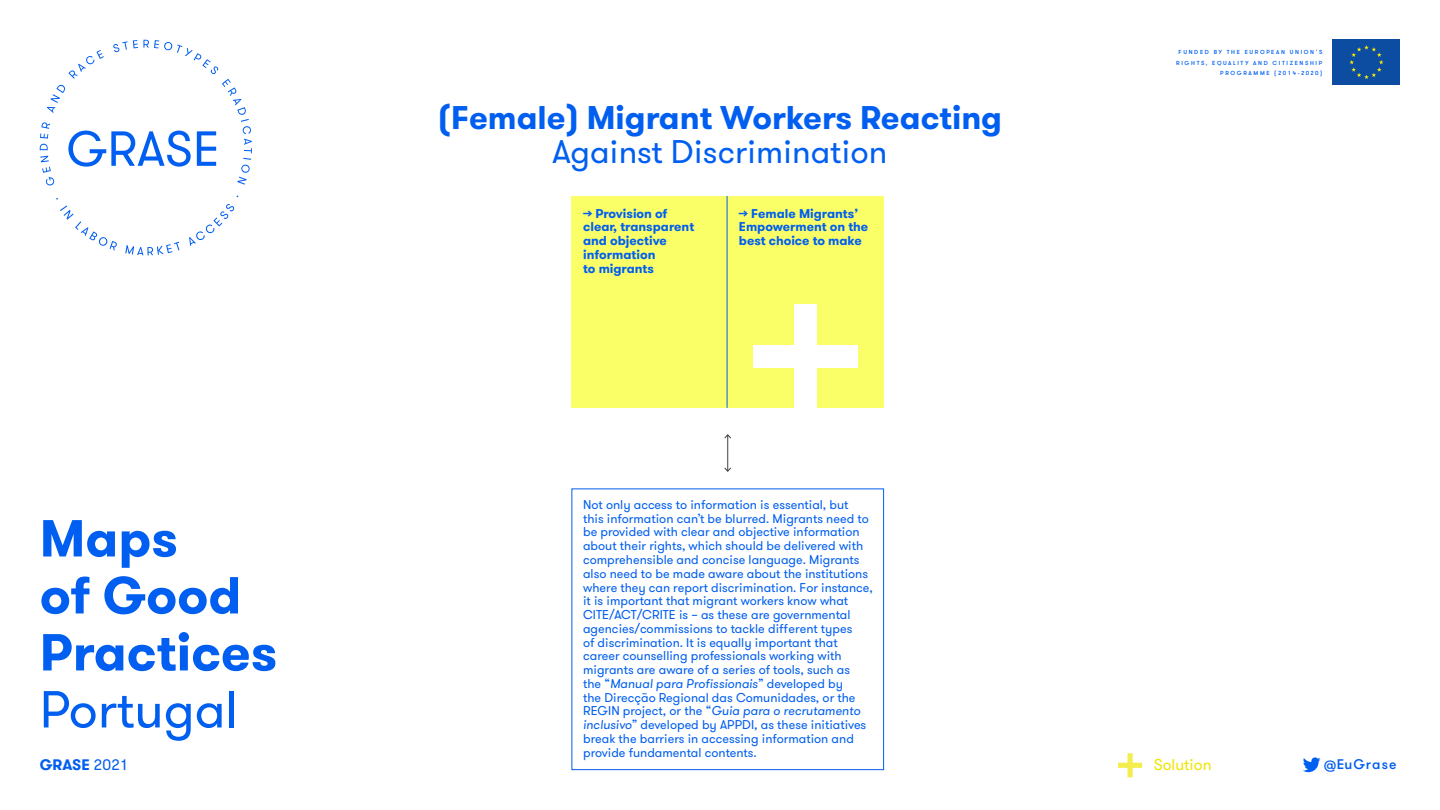
<style>
.page{position:relative;width:1440px;height:810px;background:#fff}
.page>*{position:absolute;margin:0;border:0;box-sizing:border-box;transform-origin:0 0}
.t1{font:700 51.97px "GT Walsheim";color:#005ef0}
.t2{font:51.97px "GT Walsheim";color:#005ef0}
.t3{font:700 32.78px/34.6px "GT Walsheim";color:#005ef0;text-align:center}
.t4{font:15.75px "GT Walsheim";color:#efe600}
.t5{font:700 15.23px "GT Walsheim";color:#005ef0}
.t6{font:500 13.95px "GT Walsheim";letter-spacing:.075em;color:#005ef0}
.t7{font:12.75px/13.7px "GT Walsheim";color:#005ef0}
.t8{font:700 12.75px/13.7px "GT Walsheim";color:#005ef0}
.t9{font:500 5.85px "GT Walsheim";letter-spacing:.285em;color:#005ef0}
.s1{font-weight:400}
.s2{font-style:italic}
</style>
<div class="page">
<div style="left:571px;top:488px;width:313px;height:282px;border:1px solid #005ef0"></div>
<div style="left:571px;top:196px;width:157px;height:212px;background:#fbff67"></div>
<div style="left:728px;top:196px;width:156px;height:212px;background:#fbff67"></div>
<div style="left:754px;top:346px;width:104px;height:22px;background:#fff"></div>
<div style="left:795px;top:305px;width:22px;height:104px;background:#fff"></div>
<hr style="left:727px;top:196px;width:1px;height:212px;background:#005ef0">
<hr style="left:727px;top:435px;width:1px;height:36px;background:#3e3e3f">
<svg style="left:724px;top:467px;width:7px;height:5px"></svg>
<svg style="left:724px;top:434px;width:7px;height:5px"></svg>
<svg style="left:56px;top:198px;width:61px;height:53px"></svg>
<svg style="left:125px;top:242px;width:54px;height:13px"></svg>
<svg style="left:189px;top:204px;width:45px;height:42px"></svg>
<svg style="left:40px;top:40px;width:212px;height:146px"></svg>
<div style="left:1333px;top:40px;width:67px;height:45px;background:#0d4da1"></div>
<svg style="left:1349px;top:45px;width:35px;height:34px"></svg>
<svg style="left:1303px;top:757px;width:17px;height:15px"></svg>
<svg style="left:1118px;top:753px;width:24px;height:24px"></svg>
<p class="t1" style="left:40px;top:504px;width:140px">Maps</p>
<p class="t1" style="left:40px;top:561px;width:203px">of Good</p>
<p class="t1" style="left:40px;top:618px;width:239px">Practices</p>
<p class="t2" style="left:40px;top:677px;width:200px">Portugal</p>
<p class="t5" style="left:40px;top:755px;width:90px">GRASE <span class="s1">2021</span></p>
<p class="t3" style="left:438px;top:100px;width:566px">(Female) Migrant Workers Reacting<br><span class="s1">Against Discrimination</span></p>
<p class="t8" style="left:583px;top:206px;width:86px">→ Provision of</p>
<p class="t8" style="left:583px;top:220px;width:113px">clear, transparent and objective</p>
<p class="t8" style="left:583px;top:248px;width:74px">information</p>
<p class="t8" style="left:583px;top:261px;width:72px">to migrants</p>
<p class="t8" style="left:739px;top:206px;width:131px">→ Female Migrants’<br>Empowerment on the best choice to make</p>
<p class="t7" style="left:583px;top:498px;width:291px">Not only access to information is essential, but<br>this information can’t be blurred. Migrants need to be provided with clear and objective information about their rights, which should be delivered with comprehensible and concise language. Migrants also need to be made aware about the institutions where they can report discrimination. For instance, it is important that migrant workers know what CITE/ACT/CRITE is – as these are governmental agencies/commissions to tackle different types<br>of discrimination. It is equally important that career counselling professionals working with migrants are aware of a series of tools, such as<br>the “<span class="s2">Manual para Profissionais</span>” developed by<br>the Direcção Regional das Comunidades, or the REGIN project, or the “<span class="s2">Guia para o recrutamento inclusivo</span>” developed by APPDI, as these initiatives break the barriers in accessing information and provide fundamental contents.</p>
<p class="t9" style="left:1179px;top:48px;width:145px">FUNDED BY THE EUROPEAN UNION’S</p>
<p class="t9" style="left:1176px;top:59px;width:148px">RIGHTS, EQUALITY AND CITIZENSHIP</p>
<p class="t9" style="left:1220px;top:69px;width:104px">PROGRAMME (2014-2020)</p>
<p class="t4" style="left:1154px;top:754px;width:59px">Solution</p>
<p class="t6" style="left:1324px;top:755px;width:74px">@EuGrase</p>
</div>
